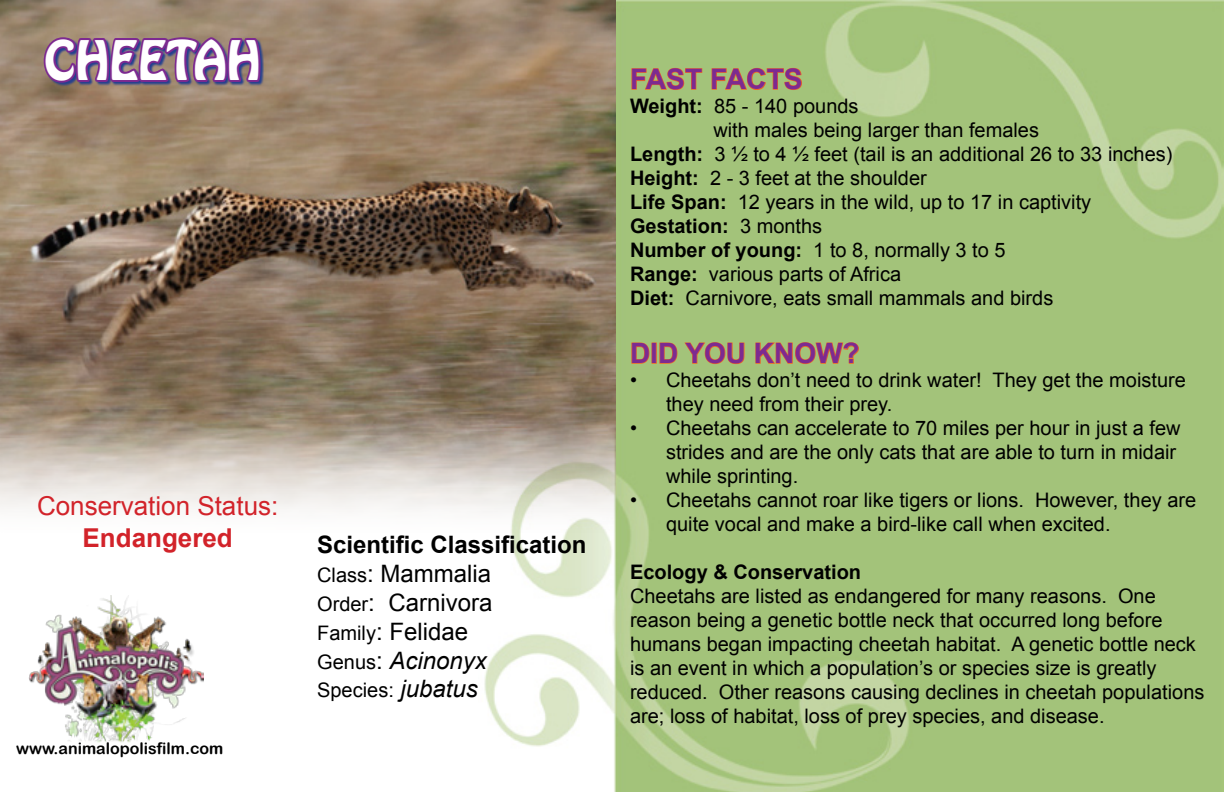
<style>
.page{position:relative;width:1224px;height:792px;background:#fff}
.page>*{position:absolute;margin:0;border:0;box-sizing:border-box;transform-origin:0 0}
.t1{font:48px "Hobo Std";color:#fff}
.t2{font:700 28.2px "Arial";color:#7d2a90}
.t3{font:700 28px "Arial";color:#7d2a90}
.t4{font:26px "Arial";color:#d2232a}
.t5{font:700 26px "Arial";color:#d2232a}
.t6{font:24px/28.8px "Arial";color:#000}
.t7{font:20px/24px "Arial";color:#000}
.t8{font:700 20px "Arial";color:#000}
.t9{font:16px "Arial Rounded MT Bold";color:#000}
.s1{font-weight:700}
.s2{font-size:20px}
.s3{font-style:italic}
.s4{font-style:italic;font-size:24px}
.s5{font-weight:400}
</style>
<div class="page">
<img style="left:484px;top:0;width:740px;height:792px">
<img style="left:0;top:0;width:616px;height:540px">
<svg style="left:631px;top:67px;width:72px;height:24px;background:#b7aa63"></svg>
<svg style="left:711px;top:67px;width:92px;height:24px;background:#b6ab63"></svg>
<svg style="left:631px;top:342px;width:19px;height:22px"></svg>
<div style="left:652px;top:343px;width:5px;height:21px;border:1px solid #f26522"></div>
<svg style="left:659px;top:342px;width:86px;height:23px;background:#b5ac65"></svg>
<svg style="left:755px;top:342px;width:105px;height:23px;background:#b8a861"></svg>
<svg style="left:42px;top:35px;width:221px;height:66px;background:#785681"></svg>
<img style="left:29px;top:595px;width:175px;height:148px">
<h1 class="t1" style="left:44px;top:27px;width:218px">CHEETAH</h1>
<h3 class="t4" style="left:37px;top:489px;width:243px">Conservation Status:</h3>
<h3 class="t5" style="left:83px;top:520px;width:152px">Endangered</h3>
<p class="t9" style="left:16px;top:739px;width:209px">www.animalopolisfilm.com</p>
<p class="t6" style="left:317px;top:531px;width:271px"><span class="s1">Scientific Classification<br></span><span class="s2">Class</span>: Mammalia<br><span class="s2">Order</span>: Carnivora<br><span class="s2">Family</span>: Felidae<br><span class="s2">Genus</span>: <span class="s3">Acinonyx</span></p>
<p class="t7" style="left:317px;top:679px;width:162px">Species: <span class="s4">jubatus</span></p>
<h2 class="t2" style="left:630px;top:61px;width:171px">Fast Facts</h2>
<p class="t7" style="left:630px;top:94px;width:230px"><span class="s1">Weight:</span> 85 - 140 pounds</p>
<p class="t7" style="left:713px;top:118px;width:327px">with males being larger than females</p>
<p class="t7" style="left:630px;top:142px;width:544px"><span class="s1">Length:</span> 3 ½ to 4 ½ feet (tail is an additional 26 to 33 inches)</p>
<p class="t7" style="left:630px;top:166px;width:298px"><span class="s1">Height:</span> 2 - 3 feet at the shoulder</p>
<p class="t7" style="left:630px;top:190px;width:463px"><span class="s1">Life Span:</span> 12 years in the wild, up to 17 in captivity</p>
<p class="t8" style="left:630px;top:213px;width:194px">Gestation: <span class="s5">3 months</span></p>
<p class="t7" style="left:630px;top:238px;width:377px"><span class="s1">Number of young:</span> 1 to 8, normally 3 to 5</p>
<p class="t7" style="left:630px;top:262px;width:273px"><span class="s1">Range:</span> various parts of Africa</p>
<p class="t7" style="left:630px;top:287px;width:425px"><span class="s1">Diet:</span> Carnivore, eats small mammals and birds</p>
<h3 class="t3" style="left:630px;top:335px;width:231px">Did You Know?</h3>
<p class="t7" style="left:666px;top:368px;width:521px;text-indent:-36px">• Cheetahs don’t need to drink water! They get the moisture they need from their prey.</p>
<p class="t7" style="left:666px;top:416px;width:516px;text-indent:-36px">• Cheetahs can accelerate to 70 miles per hour in just a few strides and are the only cats that are able to turn in midair while sprinting.</p>
<p class="t7" style="left:666px;top:488px;width:532px;text-indent:-36px">• Cheetahs cannot roar like tigers or lions. However, they are quite vocal and make a bird-like call when excited.</p>
<p class="t8" style="left:630px;top:559px;width:233px">Ecology &amp; Conservation</p>
<p class="t7" style="left:630px;top:584px;width:576px">Cheetahs are listed as endangered for many reasons. One reason being a genetic bottle neck that occurred long before humans began impacting cheetah habitat. A genetic bottle neck is an event in which a population’s or species size is greatly reduced. Other reasons causing declines in cheetah populations are; loss of habitat, loss of prey species, and disease.</p>
</div>
